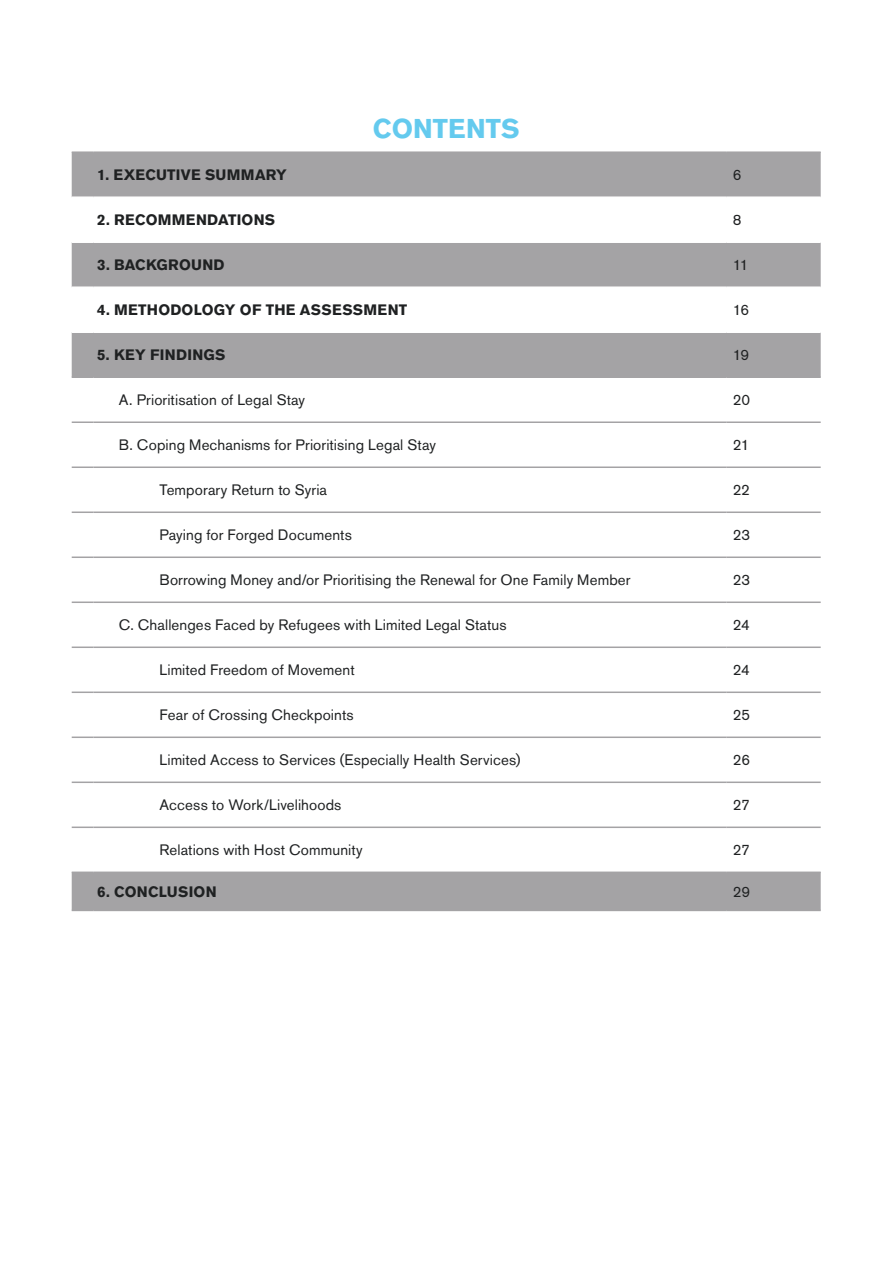
<style>
.page{position:relative;width:893px;height:1263px;background:#fff}
.page>*{position:absolute;margin:0;border:0;box-sizing:border-box;transform-origin:0 0}
._2-_Heading_1_Side{font:700 27px "Akzidenz Grotesk BQ";color:#64caee}
.Paragraph_Normal{font:15px "Akzidenz Grotesk BQ";letter-spacing:.01em;color:#1f2122}
.Paragraph_Normal-2{font:700 15px "Akzidenz Grotesk BQ";letter-spacing:.015em;color:#1f2122}
</style>
<div class="page">
<div style="left:72px;top:153px;width:749px;height:43px;background:#a4a3a5"></div>
<svg style="left:72px;top:243px;width:749px;height:667px"></svg>
<hr style="left:72px;top:151px;width:21px;height:2px;background:#a4a3a5">
<hr style="left:93px;top:151px;width:634px;height:2px;background:#a4a3a5">
<hr style="left:727px;top:151px;width:94px;height:2px;background:#a4a3a5">
<hr style="left:72px;top:376px;width:21px;height:2px;background:#a4a3a5">
<hr style="left:93px;top:376px;width:634px;height:2px;background:#a4a3a5">
<hr style="left:727px;top:376px;width:94px;height:2px;background:#a4a3a5">
<hr style="left:72px;top:421px;width:21px;height:2px;background:#a4a3a5">
<hr style="left:93px;top:421px;width:634px;height:2px;background:#a4a3a5">
<hr style="left:727px;top:421px;width:94px;height:2px;background:#a4a3a5">
<hr style="left:72px;top:466px;width:21px;height:2px;background:#a4a3a5">
<hr style="left:93px;top:466px;width:634px;height:2px;background:#a4a3a5">
<hr style="left:727px;top:466px;width:94px;height:2px;background:#a4a3a5">
<hr style="left:72px;top:511px;width:21px;height:2px;background:#a4a3a5">
<hr style="left:93px;top:511px;width:634px;height:2px;background:#a4a3a5">
<hr style="left:727px;top:511px;width:94px;height:2px;background:#a4a3a5">
<hr style="left:72px;top:556px;width:21px;height:2px;background:#a4a3a5">
<hr style="left:93px;top:556px;width:634px;height:2px;background:#a4a3a5">
<hr style="left:727px;top:556px;width:94px;height:2px;background:#a4a3a5">
<hr style="left:72px;top:601px;width:21px;height:2px;background:#a4a3a5">
<hr style="left:93px;top:601px;width:634px;height:2px;background:#a4a3a5">
<hr style="left:727px;top:601px;width:94px;height:2px;background:#a4a3a5">
<hr style="left:72px;top:646px;width:21px;height:2px;background:#a4a3a5">
<hr style="left:93px;top:646px;width:634px;height:2px;background:#a4a3a5">
<hr style="left:727px;top:646px;width:94px;height:2px;background:#a4a3a5">
<hr style="left:72px;top:691px;width:21px;height:2px;background:#a4a3a5">
<hr style="left:93px;top:691px;width:634px;height:2px;background:#a4a3a5">
<hr style="left:727px;top:691px;width:94px;height:2px;background:#a4a3a5">
<hr style="left:72px;top:736px;width:21px;height:2px;background:#a4a3a5">
<hr style="left:93px;top:736px;width:634px;height:2px;background:#a4a3a5">
<hr style="left:727px;top:736px;width:94px;height:2px;background:#a4a3a5">
<hr style="left:72px;top:781px;width:21px;height:2px;background:#a4a3a5">
<hr style="left:93px;top:781px;width:634px;height:2px;background:#a4a3a5">
<hr style="left:727px;top:781px;width:94px;height:2px;background:#a4a3a5">
<hr style="left:72px;top:826px;width:21px;height:2px;background:#a4a3a5">
<hr style="left:93px;top:826px;width:634px;height:2px;background:#a4a3a5">
<hr style="left:727px;top:826px;width:94px;height:2px;background:#a4a3a5">
<hr style="left:72px;top:871px;width:21px;height:2px;background:#a4a3a5">
<hr style="left:93px;top:871px;width:634px;height:2px;background:#a4a3a5">
<hr style="left:727px;top:871px;width:94px;height:2px;background:#a4a3a5">
<svg style="left:72px;top:910px;width:21px;height:1px"></svg>
<hr style="left:93px;top:910px;width:634px;height:1px;background:#a4a3a5">
<hr style="left:727px;top:910px;width:94px;height:1px;background:#a4a3a5">
<hr style="left:72px;top:286px;width:21px;height:2px;background:#fff">
<hr style="left:93px;top:286px;width:634px;height:2px;background:#fff">
<hr style="left:727px;top:286px;width:94px;height:2px;background:#fff">
<hr style="left:72px;top:331px;width:21px;height:2px;background:#fff">
<hr style="left:93px;top:331px;width:634px;height:2px;background:#fff">
<hr style="left:727px;top:331px;width:94px;height:2px;background:#fff">
<p class="_2-_Heading_1_Side" style="left:373px;top:113px;width:148px">CONTENTS</p>
<p class="Paragraph_Normal-2" style="left:97px;top:166px;width:191px">1. EXECUTIVE SUMMARY</p>
<p class="Paragraph_Normal" style="left:733px;top:166px;width:10px">6</p>
<p class="Paragraph_Normal-2" style="left:97px;top:211px;width:179px">2. RECOMMENDATIONS</p>
<p class="Paragraph_Normal" style="left:733px;top:211px;width:10px">8</p>
<p class="Paragraph_Normal-2" style="left:97px;top:256px;width:129px">3. BACKGROUND</p>
<p class="Paragraph_Normal" style="left:733px;top:256px;width:17px">11</p>
<p class="Paragraph_Normal-2" style="left:97px;top:301px;width:312px">4. METHODOLOGY OF THE ASSESSMENT</p>
<p class="Paragraph_Normal" style="left:733px;top:301px;width:18px">16</p>
<p class="Paragraph_Normal-2" style="left:97px;top:346px;width:130px">5. KEY FINDINGS</p>
<p class="Paragraph_Normal" style="left:733px;top:346px;width:18px">19</p>
<p class="Paragraph_Normal" style="left:119px;top:391px;width:188px">A. Prioritisation of Legal Stay</p>
<p class="Paragraph_Normal" style="left:733px;top:391px;width:19px">20</p>
<p class="Paragraph_Normal" style="left:119px;top:436px;width:319px">B. Coping Mechanisms for Prioritising Legal Stay</p>
<p class="Paragraph_Normal" style="left:733px;top:436px;width:18px">21</p>
<p class="Paragraph_Normal" style="left:159px;top:481px;width:169px">Temporary Return to Syria</p>
<p class="Paragraph_Normal" style="left:733px;top:481px;width:19px">22</p>
<p class="Paragraph_Normal" style="left:159px;top:526px;width:194px">Paying for Forged Documents</p>
<p class="Paragraph_Normal" style="left:733px;top:526px;width:19px">23</p>
<p class="Paragraph_Normal" style="left:159px;top:571px;width:473px">Borrowing Money and/or Prioritising the Renewal for One Family Member</p>
<p class="Paragraph_Normal" style="left:733px;top:571px;width:19px">23</p>
<p class="Paragraph_Normal" style="left:119px;top:616px;width:389px">C. Challenges Faced by Refugees with Limited Legal Status</p>
<p class="Paragraph_Normal" style="left:733px;top:616px;width:19px">24</p>
<p class="Paragraph_Normal" style="left:159px;top:661px;width:197px">Limited Freedom of Movement</p>
<p class="Paragraph_Normal" style="left:733px;top:661px;width:19px">24</p>
<p class="Paragraph_Normal" style="left:159px;top:706px;width:196px">Fear of Crossing Checkpoints</p>
<p class="Paragraph_Normal" style="left:733px;top:706px;width:19px">25</p>
<p class="Paragraph_Normal" style="left:159px;top:751px;width:363px">Limited Access to Services (Especially Health Services)</p>
<p class="Paragraph_Normal" style="left:733px;top:751px;width:19px">26</p>
<p class="Paragraph_Normal" style="left:159px;top:796px;width:183px">Access to Work/Livelihoods</p>
<p class="Paragraph_Normal" style="left:733px;top:796px;width:19px">27</p>
<p class="Paragraph_Normal" style="left:159px;top:841px;width:205px">Relations with Host Community</p>
<p class="Paragraph_Normal" style="left:733px;top:841px;width:19px">27</p>
<p class="Paragraph_Normal-2" style="left:97px;top:883px;width:121px">6. CONCLUSION</p>
<p class="Paragraph_Normal" style="left:733px;top:882px;width:19px">29</p>
</div>
